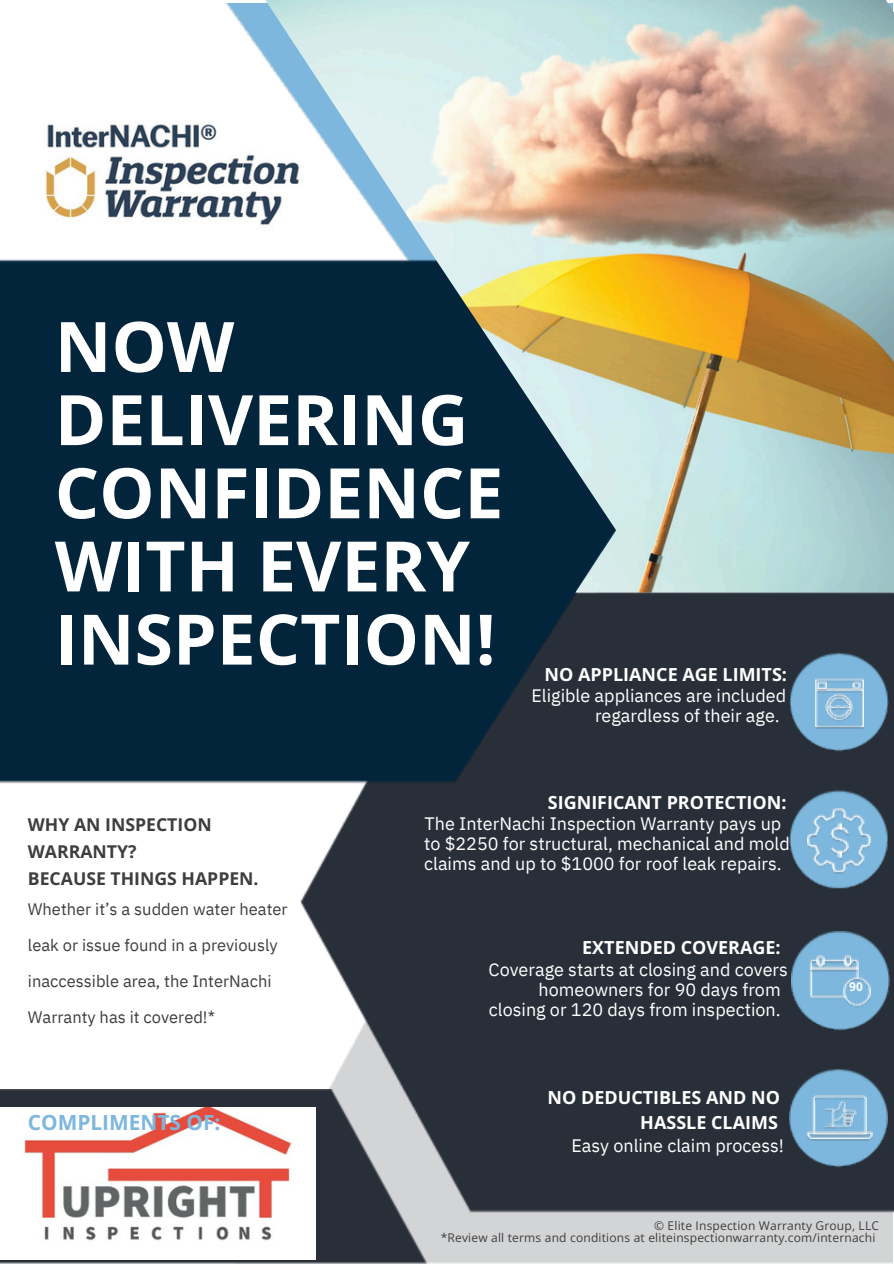
<style>
.page{position:relative;width:894px;height:1264px;background:#fff}
.page>*{position:absolute;margin:0;border:0;box-sizing:border-box;transform-origin:0 0}
.t1{font:700 69.6px/73.2px "Open Sans";color:#fff}
.t2{font:700 20.85px "Open Sans";color:#7db7dd}
.t3{font:18px/20.2px "IBM Plex Sans";color:#fff}
.t4{font:700 18px "Open Sans";color:#fff}
.t5{font:700 17.7px/27px "Open Sans";color:#3f3e3f}
.t6{font:16.5px/36px "IBM Plex Sans";color:#3f3e3f}
.t7{font:12px "Open Sans";letter-spacing:.015em;color:#3f3e3f}
.t8{font:700 12px "Open Sans";color:#fff}
</style>
<div class="page">
<img style="left:300px;top:592px;width:593px;height:620px">
<img style="left:0;top:1089px;width:428px;height:174px">
<img style="left:0;top:260px;width:622px;height:523px">
<img style="left:789px;top:791px;width:99px;height:99px">
<img style="left:807px;top:809px;width:64px;height:64px">
<img style="left:829px;top:827px;width:18px;height:28px">
<svg style="left:837px;top:822px;width:3px;height:9px"></svg>
<svg style="left:837px;top:850px;width:3px;height:10px"></svg>
<img style="left:791px;top:932px;width:97px;height:98px">
<img style="left:809px;top:971px;width:49px;height:28px">
<img style="left:809px;top:958px;width:49px;height:13px">
<svg style="left:816px;top:955px;width:8px;height:13px"></svg>
<svg style="left:843px;top:955px;width:9px;height:13px"></svg>
<img style="left:843px;top:976px;width:27px;height:31px">
<img style="left:789px;top:1068px;width:98px;height:100px">
<img style="left:811px;top:1095px;width:54px;height:36px">
<img style="left:806px;top:1131px;width:66px;height:9px">
<img style="left:831px;top:1099px;width:15px;height:9px">
<img style="left:824px;top:1107px;width:10px;height:21px">
<svg style="left:827px;top:1108px;width:28px;height:20px"></svg>
<img style="left:789px;top:652px;width:99px;height:101px">
<img style="left:814px;top:678px;width:49px;height:10px">
<img style="left:814px;top:688px;width:49px;height:40px">
<img style="left:825px;top:693px;width:27px;height:28px">
<svg style="left:816px;top:681px;width:10px;height:9px"></svg>
<img style="left:828px;top:696px;width:22px;height:23px">
<img style="left:828px;top:705px;width:21px;height:5px">
<img style="left:265px;top:0;width:628px;height:592px">
<img style="left:45px;top:122px;width:263px;height:111px">
<img style="left:0;top:1107px;width:315px;height:152px">
<p class="t1" style="left:55px;top:308px;width:450px">NOW<br>DELIVERING<br>CONFIDENCE<br>WITH EVERY<br>INSPECTION!</p>
<p class="t4" style="left:544px;top:662px;width:244px">NO APPLIANCE AGE LIMITS:</p>
<h3 class="t3" style="left:595px;top:685px;width:192px;text-indent:-64px">Eligible appliances are included regardless of their age.</h3>
<p class="t4" style="left:547px;top:789px;width:240px">SIGNIFICANT PROTECTION:</p>
<h4 class="t5" style="left:28px;top:811px;width:232px">WHY AN INSPECTION<br>WARRANTY?<br>BECAUSE THINGS HAPPEN.</h4>
<h4 class="t6" style="left:28px;top:890px;width:261px">Whether it’s a sudden water heater leak or issue found in a previously inaccessible area, the InterNachi<br>Warranty has it covered!*</h4>
<p class="t2" style="left:28px;top:1108px;width:194px">COMPLIMENTS OF:</p>
<p class="t3" style="left:424px;top:813px;width:367px">The InterNachi Inspection Warranty pays up to $2250 for structural, mechanical and mold claims and up to $1000 for roof leak repairs.</p>
<p class="t4" style="left:582px;top:935px;width:200px">EXTENDED COVERAGE:</p>
<p class="t3" style="left:488px;top:958px;width:301px">Coverage starts at closing and covers</p>
<p class="t3" style="left:538px;top:979px;width:243px">homeowners for 90 days from</p>
<p class="t3" style="left:488px;top:999px;width:293px">closing or 120 days from inspection.</p>
<p class="t4" style="left:547px;top:1084px;width:234px">NO DEDUCTIBLES AND NO</p>
<h1 class="t4" style="left:640px;top:1109px;width:139px">HASSLE CLAIMS</h1>
<p class="t3" style="left:571px;top:1134px;width:214px">Easy online claim process!</p>
<p class="t8" style="left:849px;top:978px;width:15px">90</p>
<p class="t7" style="left:654px;top:1217px;width:226px">© Elite Inspection Warranty Group, LLC</p>
<p class="t7" style="left:440px;top:1229px;width:436px">*Review all terms and conditions at eliteinspectionwarranty.com/internachi</p>
</div>
